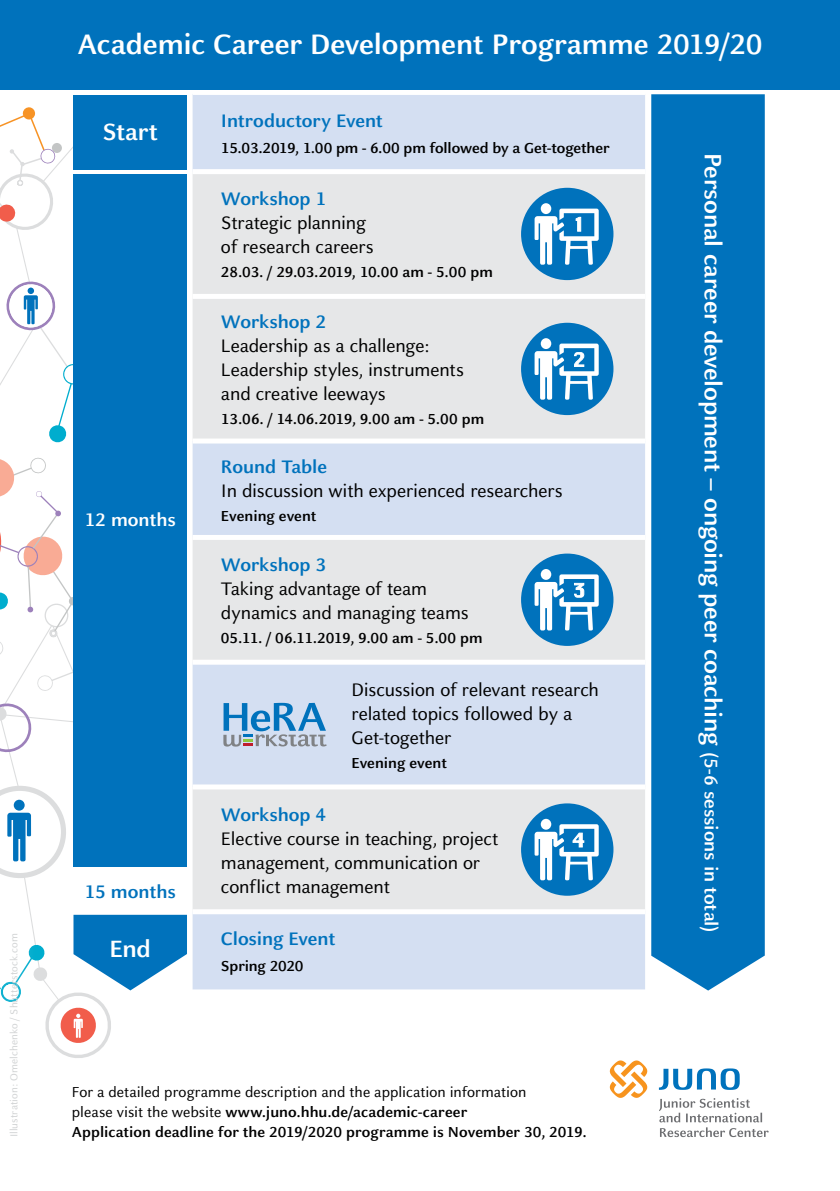
<style>
.page{position:relative;width:840px;height:1191px;background:#fff}
.page>*{position:absolute;margin:0;border:0;box-sizing:border-box;transform-origin:0 0}
.t1{font:700 31px "HHU Celeste Sans";letter-spacing:-.005em;color:#fff}
.t2{font:700 26px "HHU Celeste Sans";letter-spacing:-.01em;color:#fff}
.t3{font:20px/24px "HHU Celeste Sans";letter-spacing:-.005em;color:#000}
.t4{font:700 20px "HHU Celeste Sans";letter-spacing:-.005em;color:#0072bc}
.t5{font:700 20px "HHU Celeste Sans";letter-spacing:-.005em;color:#fff}
.t6{font:700 16px/20px "HHU Celeste Sans";color:#000}
.t7{font:11.2px "HHU Celeste Sans";letter-spacing:.01em;color:#d1d3d4}
.s1{font-weight:400}
.s2{font-size:20px}
</style>
<div class="page">
<svg style="left:22px;top:107px;width:13px;height:13px"></svg>
<svg style="left:0;top:113px;width:97px;height:330px"></svg>
<div style="left:192px;top:95px;width:452px;height:894px;background:#d4dff2"></div>
<svg style="left:192px;top:174px;width:452px;height:735px;background:#e0e4eb"></svg>
<div style="left:192px;top:169px;width:452px;height:5px;background:#fff"></div>
<div style="left:192px;top:294px;width:452px;height:5px;background:#fff"></div>
<div style="left:192px;top:438px;width:452px;height:5px;background:#fff"></div>
<div style="left:192px;top:535px;width:452px;height:5px;background:#fff"></div>
<div style="left:192px;top:659px;width:452px;height:5px;background:#fff"></div>
<div style="left:192px;top:784px;width:452px;height:5px;background:#fff"></div>
<div style="left:192px;top:909px;width:452px;height:5px;background:#fff"></div>
<svg style="left:223px;top:703px;width:103px;height:43px;background:#8eb4d3"></svg>
<div style="left:651px;top:94px;width:113px;height:896px;background:#0072bc"></div>
<div style="left:73px;top:95px;width:114px;height:74px;background:#0072bc"></div>
<div style="left:73px;top:174px;width:114px;height:692px;background:#0072bc"></div>
<svg style="left:0;top:457px;width:187px;height:601px"></svg>
<div style="left:0;top:0;width:839px;height:89px;background:#0072bc"></div>
<div style="left:520px;top:188px;width:93px;height:92px;background:#0072bc;border-radius:50%"></div>
<svg style="left:534px;top:203px;width:64px;height:62px"></svg>
<div style="left:520px;top:553px;width:93px;height:93px;background:#0072bc;border-radius:50%"></div>
<svg style="left:534px;top:569px;width:64px;height:61px"></svg>
<div style="left:520px;top:803px;width:93px;height:92px;background:#0072bc;border-radius:50%"></div>
<svg style="left:534px;top:819px;width:64px;height:61px"></svg>
<div style="left:520px;top:323px;width:93px;height:92px;background:#0072bc;border-radius:50%"></div>
<svg style="left:534px;top:338px;width:64px;height:62px"></svg>
<svg style="left:659px;top:1098px;width:109px;height:39px"></svg>
<svg style="left:658px;top:1068px;width:81px;height:22px"></svg>
<svg style="left:609px;top:1060px;width:38px;height:38px"></svg>
<p class="t7" style="left:7px;top:1137px;width:205px;rotate:-90deg">Illustration: Omelchenko / Shutterstock.com</p>
<h1 class="t1" style="left:77px;top:24px;width:686px">Academic Career Development Programme 2019/20</h1>
<h2 class="t2" style="left:102px;top:115px;width:57px">Start</h2>
<p class="t5" style="left:84px;top:507px;width:93px">12 months</p>
<p class="t4" style="left:85px;top:879px;width:93px">15 months</p>
<h2 class="t2" style="left:109px;top:932px;width:43px">End</h2>
<p class="t4" style="left:221px;top:108px;width:163px">Introductory Event</p>
<p class="t6" style="left:221px;top:137px;width:390px">15.03.2019, 1.00 pm - 6.00 pm followed by a Get-together</p>
<p class="t4" style="left:221px;top:186px;width:107px">Workshop 1</p>
<p class="t3" style="left:221px;top:210px;width:154px">Strategic planning of research careers</p>
<p class="t6" style="left:221px;top:262px;width:273px">28.03. / 29.03.2019, 10.00 am - 5.00 pm</p>
<p class="t4" style="left:221px;top:309px;width:107px">Workshop 2</p>
<p class="t3" style="left:221px;top:333px;width:244px">Leadership as a challenge:<br>Leadership styles, instruments and creative leeways</p>
<p class="t6" style="left:221px;top:408px;width:264px">13.06. / 14.06.2019, 9.00 am - 5.00 pm</p>
<p class="t4" style="left:221px;top:453px;width:107px">Round Table</p>
<p class="t3" style="left:221px;top:477px;width:343px">In discussion with experienced researchers</p>
<p class="t6" style="left:221px;top:505px;width:97px">Evening event</p>
<p class="t4" style="left:221px;top:552px;width:107px">Workshop 3</p>
<p class="t3" style="left:221px;top:576px;width:249px">Taking advantage of team dynamics and managing teams</p>
<p class="t6" style="left:221px;top:627px;width:263px">05.11. / 06.11.2019, 9.00 am - 5.00 pm</p>
<p class="t3" style="left:351px;top:677px;width:249px">Discussion of relevant research related topics followed by a<br>Get-together</p>
<p class="t6" style="left:351px;top:752px;width:97px">Evening event</p>
<p class="t4" style="left:221px;top:801px;width:107px">Workshop 4</p>
<p class="t3" style="left:221px;top:825px;width:279px">Elective course in teaching, project management, communication or conflict management</p>
<p class="t4" style="left:221px;top:925px;width:116px">Closing Event</p>
<p class="t6" style="left:221px;top:955px;width:84px">Spring 2020</p>
<p class="t6" style="left:72px;top:1081px;width:515px"><span class="s1">For a detailed programme description and the application information<br>please visit the website</span> www.juno.hhu.de/academic-career<br>Application deadline for the 2019/2020 programme is November 30, 2019.</p>
<h2 class="t2" style="left:729px;top:153px;width:781px;rotate:90deg">Personal career development – ongoing peer coaching <span class="s2">(5-6 sessions in total)</span></h2>
</div>
